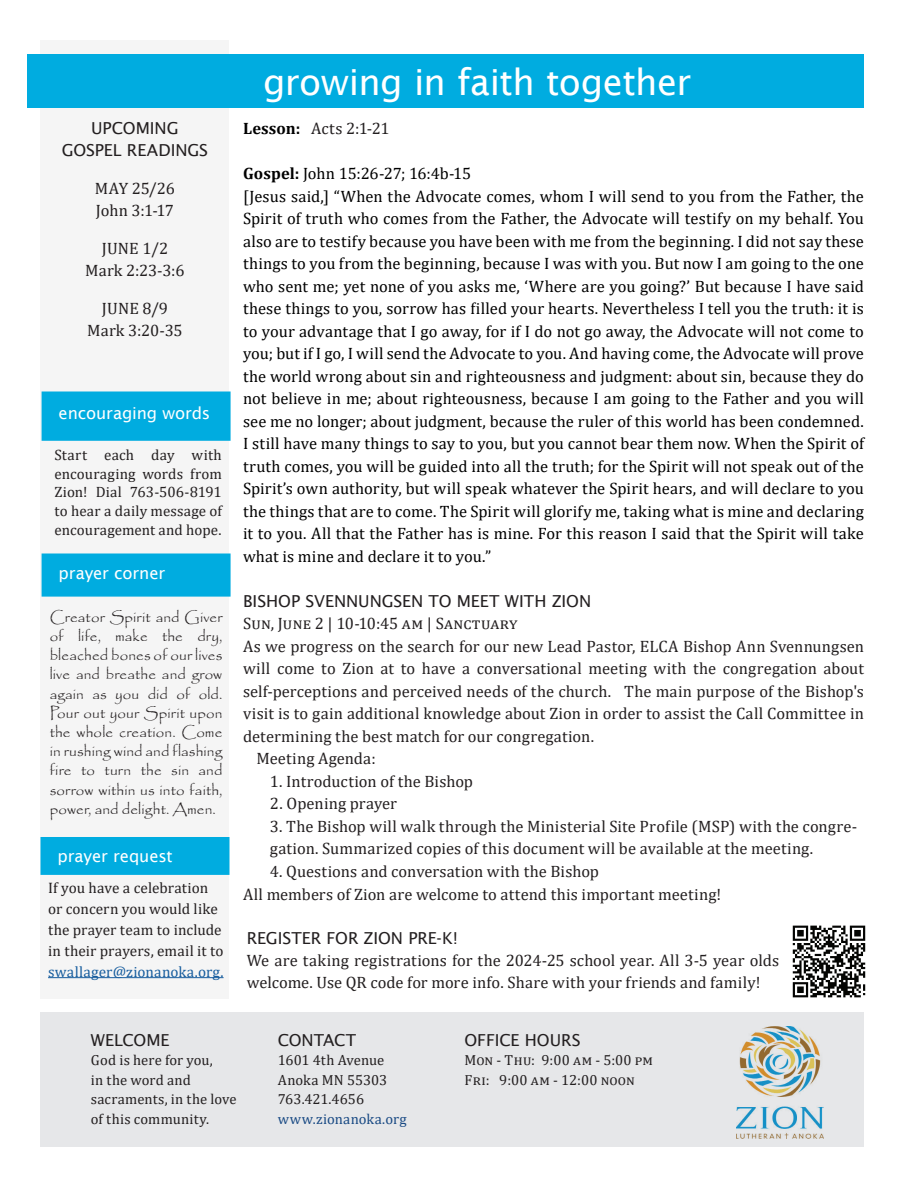
<style>
.page{position:relative;width:918px;height:1188px;background:#fff}
.page>*{position:absolute;margin:0;border:0;box-sizing:border-box;transform-origin:0 0}
.t1{font:36px "Lucida Sans";letter-spacing:-.015em;color:#fff}
.t2{font:16.5px/22.5px "Cambria";letter-spacing:.005em;color:#000}
.t3{font:16.5px/22.5px "Cambria";letter-spacing:.005em;color:#231f20}
.t4{font:16.5px/22.5px "Lucida Sans";letter-spacing:-.005em;color:#231f20;text-align:center}
.t5{font:16.5px "Lucida Sans";letter-spacing:-.005em;color:#fff}
.t6{font:15.15px/21px "Cambria";color:#231f20}
.t7{font:15.15px "Cambria";letter-spacing:.01em;color:#175d9e}
.t8{font:15px/19.2px "Papyrus";letter-spacing:.01em;color:#231f20;text-align:justify}
.t9{font:15px/18.8px "Cambria";letter-spacing:.005em;color:#231f20;text-align:justify}
.t10{font:14.7px/19.5px "Cambria";letter-spacing:.005em;color:#231f20}
.t11{font:14.7px "Cambria";letter-spacing:.015em;color:#194a84}
.s1{font-weight:700;color:#000}
.s2{font-weight:700}
</style>
<div class="page">
<div style="left:40px;top:40px;width:190px;height:959px;background:#f5f5f5"></div>
<div style="left:40px;top:1012px;width:824px;height:135px;background:#e6e7e9"></div>
<img style="left:736px;top:1026px;width:88px;height:112px">
<div style="left:27px;top:54px;width:837px;height:54px;background:#00ace0"></div>
<div style="left:40px;top:837px;width:190px;height:38px;background:#00ace0"></div>
<hr style="left:48px;top:977px;width:176px;height:1px;background:#175d9e">
<div style="left:42px;top:554px;width:189px;height:43px;background:#00ace0"></div>
<div style="left:42px;top:392px;width:189px;height:49px;background:#00ace0"></div>
<img style="left:792px;top:925px;width:74px;height:72px">
<p class="t4" style="left:62px;top:117px;width:148px">UPCOMING<br>GOSPEL READINGS</p>
<p class="t3" style="left:95px;top:177px;width:82px">MAY 25/26<br>John 3:1-17</p>
<p class="t3" style="left:85px;top:237px;width:101px;text-align:center">JUNE 1/2<br>Mark 2:23-3:6</p>
<p class="t3" style="left:87px;top:297px;width:97px;text-align:center">JUNE 8/9<br>Mark 3:20-35</p>
<p class="t5" style="left:59px;top:404px;width:153px">encouraging words</p>
<p class="t9" style="left:55px;top:445px;width:169px">Start each day with encouraging words from Zion! Dial 763-506-8191 to hear a daily message of encouragement and hope.</p>
<p class="t5" style="left:59px;top:564px;width:108px">prayer corner</p>
<p class="t8" style="left:50px;top:607px;width:174px">Creator Spirit and Giver of life, make the dry, bleached bones of our lives live and breathe and grow again as you did of old.<br>Pour out your Spirit upon the whole creation. Come in rushing wind and flashing fire to turn the sin and sorrow within us into faith, power, and delight. Amen.</p>
<p class="t5" style="left:58px;top:847px;width:117px">prayer request</p>
<p class="t6" style="left:48px;top:877px;width:177px">If you have a celebration or concern you would like the prayer team to include in their prayers, email it to</p>
<p class="t7" style="left:48px;top:963px;width:177px">swallager@zionanoka.org.</p>
<h1 class="t1" style="left:263px;top:61px;width:430px">growing in faith together</h1>
<p class="t3" style="left:243px;top:117px;width:148px"><span class="s1">Lesson:</span> Acts 2:1-21</p>
<p class="t2" style="left:243px;top:162px;width:623px"><span class="s2">Gospel:</span> John 15:26-27; 16:4b-15<br>[Jesus said,] “When the Advocate comes, whom I will send to you from the Father, the Spirit of truth who comes from the Father, the Advocate will testify on my behalf. You also are to testify because you have been with me from the beginning. I did not say these things to you from the beginning, because I was with you. But now I am going to the one who sent me; yet none of you asks me, ‘Where are you going?’ But because I have said these things to you, sorrow has filled your hearts. Nevertheless I tell you the truth: it is to your advantage that I go away, for if I do not go away, the Advocate will not come to you; but if I go, I will send the Advocate to you. And having come, the Advocate will prove the world wrong about sin and righteousness and judgment: about sin, because they do not believe in me; about righteousness, because I am going to the Father and you will see me no longer; about judgment, because the ruler of this world has been condemned.<br>I still have many things to say to you, but you cannot bear them now. When the Spirit of truth comes, you will be guided into all the truth; for the Spirit will not speak out of the Spirit’s own authority, but will speak whatever the Spirit hears, and will declare to you the things that are to come. The Spirit will glorify me, taking what is mine and declaring it to you. All that the Father has is mine. For this reason I said that the Spirit will take what is mine and declare it to you.”</p>
<p class="t4" style="left:243px;top:590px;width:350px">BISHOP SVENNUNGSEN TO MEET WITH ZION</p>
<p class="t3" style="left:243px;top:612px;width:276px">Sun, June 2 | 10-10:45 am | Sanctuary</p>
<p class="t3" style="left:243px;top:635px;width:622px">As we progress on the search for our new Lead Pastor, ELCA Bishop Ann Svennungsen</p>
<p class="t3" style="left:243px;top:658px;width:622px">will come to Zion at to have a conversational meeting with the congregation about</p>
<p class="t3" style="left:243px;top:680px;width:622px">self-perceptions and perceived needs of the church. The main purpose of the Bishop's</p>
<p class="t3" style="left:243px;top:703px;width:623px">visit is to gain additional knowledge about Zion in order to assist the Call Committee in</p>
<p class="t3" style="left:243px;top:725px;width:353px">determining the best match for our congregation.</p>
<p class="t3" style="left:256px;top:748px;width:121px">Meeting Agenda:</p>
<p class="t3" style="left:270px;top:770px;width:205px">1. Introduction of the Bishop</p>
<p class="t3" style="left:270px;top:793px;width:128px">2. Opening prayer</p>
<p class="t3" style="left:270px;top:815px;width:589px">3. The Bishop will walk through the Ministerial Site Profile (MSP) with the congre&shy;gation. Summarized copies of this document will be available at the meeting.</p>
<p class="t3" style="left:243px;top:860px;width:480px;text-indent:27px">4. Questions and conversation with the Bishop<br>All members of Zion are welcome to attend this important meeting!</p>
<p class="t4" style="left:247px;top:927px;width:213px">REGISTER FOR ZION PRE-K!</p>
<p class="t3" style="left:247px;top:950px;width:534px;line-height:21.8px">We are taking registrations for the 2024-25 school year. All 3-5 year olds welcome. Use QR code for more info. Share with your friends and family!</p>
<p class="t4" style="left:91px;top:1028px;width:80px">WELCOME</p>
<p class="t10" style="left:91px;top:1050px;width:147px">God is here for you,<br>in the word and sacraments, in the love of this community.</p>
<p class="t4" style="left:278px;top:1028px;width:80px">CONTACT</p>
<p class="t10" style="left:278px;top:1050px;width:111px">1601 4th Avenue<br>Anoka MN 55303<br>763.421.4656</p>
<p class="t11" style="left:278px;top:1110px;width:130px">www.zionanoka.org</p>
<p class="t4" style="left:464px;top:1028px;width:118px">OFFICE HOURS</p>
<p class="t10" style="left:464px;top:1050px;width:190px">Mon - Thu: 9:00 am - 5:00 pm<br>Fri: 9:00 am - 12:00 noon</p>
</div>
